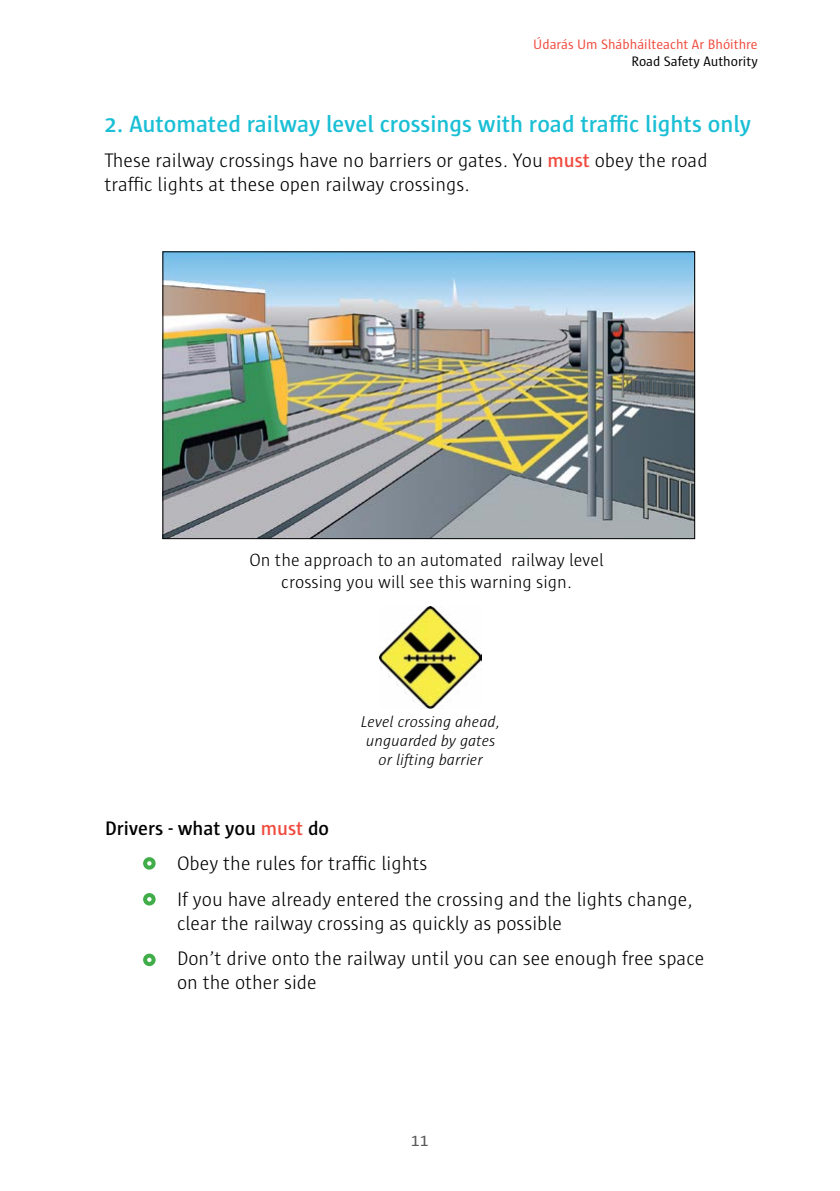
<style>
.page{position:relative;width:840px;height:1191px;background:#fff}
.page>*{position:absolute;margin:0;border:0;box-sizing:border-box;transform-origin:0 0}
.t1{font:600 24px "Sun";color:#1abfd5}
.t2{font:300 20px/35.4px "Sun";color:#000}
.t3{font:300 18.2px/21.8px "Sun";color:#000;text-align:center}
.t4{font:18px "Sun";color:#58595b}
.t5{font:italic 300 16px/19.2px "Sun";color:#000;text-align:center}
.t6{font:14px "Sun";color:#f04b3e}
.t7{font:14px "Sun";color:#000}
.s1{font-weight:600;color:#f04b3e}
.s2{font-weight:600}
</style>
<div class="page">
<img style="left:164px;top:253px;width:528px;height:284px">
<div style="left:162px;top:251px;width:532px;height:288px;border:1px solid #000"></div>
<img style="left:379px;top:607px;width:102px;height:101px">
<div style="left:143px;top:893px;width:12px;height:12px;border:4px solid #41ad49;border-radius:50%"></div>
<div style="left:143px;top:953px;width:12px;height:13px;border:4px solid #41ad49;border-radius:50%"></div>
<div style="left:143px;top:857px;width:12px;height:12px;border:4px solid #41ad49;border-radius:50%"></div>
<p class="t6" style="left:533px;top:37px;width:226px">Údarás Um Shábháilteacht Ar Bhóithre</p>
<p class="t7" style="left:631px;top:54px;width:128px">Road Safety Authority</p>
<p class="t1" style="left:104px;top:111px;width:647px">2. Automated railway level crossings with road traffic lights only</p>
<p class="t2" style="left:104px;top:149px;width:604px;line-height:24px">These railway crossings have no barriers or gates. You <span class="s1">must</span> obey the road traffic lights at these open railway crossings.</p>
<p class="t3" style="left:249px;top:549px;width:356px">On the approach to an automated railway level crossing you will see this warning sign.</p>
<p class="t5" style="left:361px;top:712px;width:141px">Level crossing ahead, unguarded by gates or lifting barrier</p>
<p class="t2" style="left:177px;top:811px;width:517px;text-indent:-72px"><span class="s2">Drivers - what you</span> <span class="s1">must</span> <span class="s2">do<br></span>Obey the rules for traffic lights<br>If you have already entered the crossing and the lights change,</p>
<p class="t2" style="left:177px;top:905px;width:528px">clear the railway crossing as quickly as possible<br>Don’t drive onto the railway until you can see enough free space</p>
<p class="t2" style="left:177px;top:965px;width:141px">on the other side</p>
<p class="t4" style="left:411px;top:1130px;width:19px">11</p>
</div>
